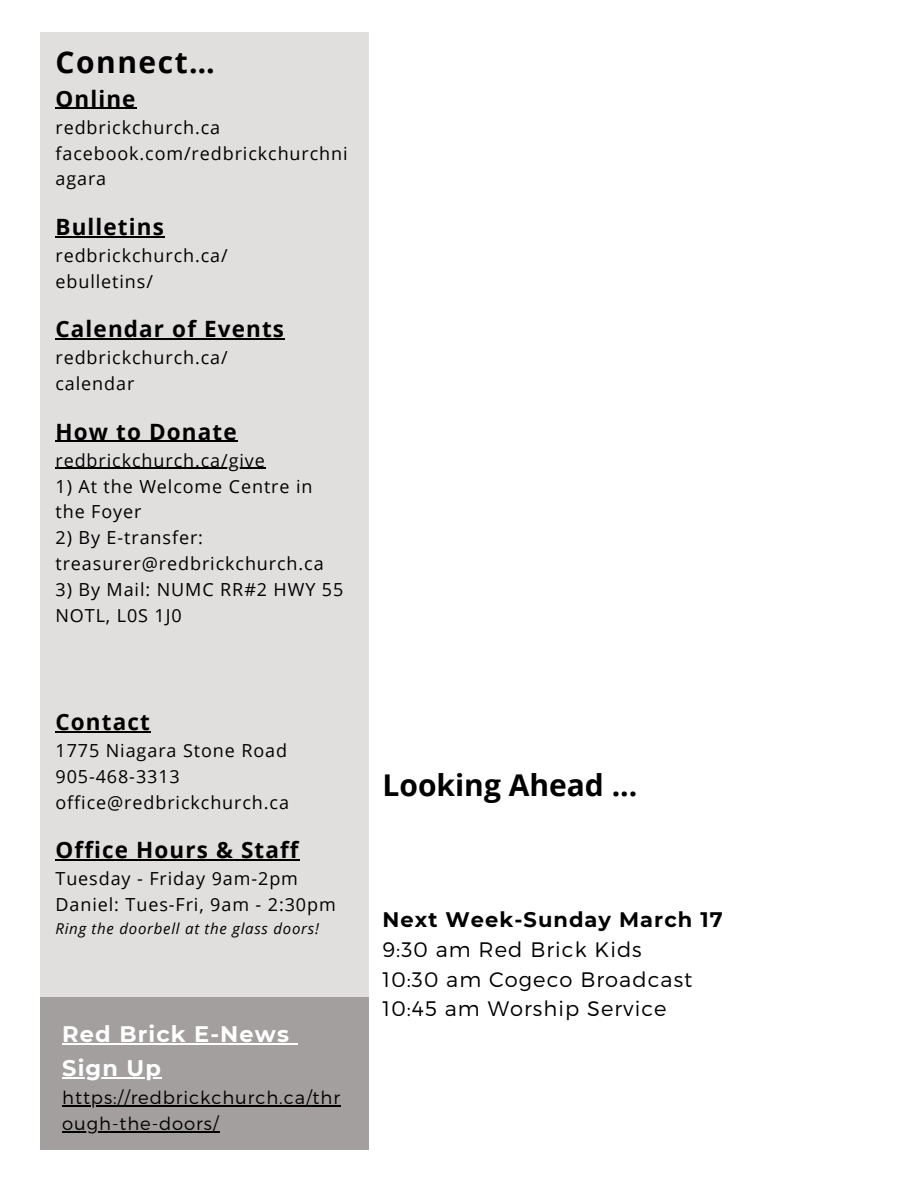
<style>
.page{position:relative;width:918px;height:1188px;background:#fff}
.page>*{position:absolute;margin:0;border:0;box-sizing:border-box;transform-origin:0 0}
.t1{font:700 30px "Open Sans";color:#000}
.t2{font:700 30px "Open Sans";letter-spacing:.05em;color:#000}
.t3{font:700 22.5px "Open Sans";letter-spacing:.05em;color:#000}
.t4{font:700 22.5px/33.8px "Montserrat";letter-spacing:.05em;color:#fff}
.t5{font:300 21px/29.2px "Montserrat";letter-spacing:.05em;color:#000}
.t6{font:700 21px "Montserrat";letter-spacing:.05em;color:#000}
.t7{font:18px/25.8px "Open Sans";letter-spacing:.05em;color:#000}
.t8{font:300 18px/25.8px "Montserrat";letter-spacing:.05em;color:#000}
.t9{font:italic 15px "Open Sans";letter-spacing:.05em;color:#000}
</style>
<div class="page">
<div style="left:40px;top:33px;width:328px;height:964px;background:#e1dede"></div>
<div style="left:40px;top:998px;width:328px;height:152px;background:#a49f9f"></div>
<hr style="left:55px;top:108px;width:82px;height:1px;background:#000">
<hr style="left:55px;top:236px;width:110px;height:1px;background:#000">
<hr style="left:55px;top:338px;width:230px;height:2px;background:#000">
<hr style="left:55px;top:441px;width:183px;height:1px;background:#000">
<hr style="left:55px;top:468px;width:211px;height:1px;background:#000">
<hr style="left:55px;top:731px;width:96px;height:1px;background:#000">
<hr style="left:55px;top:859px;width:245px;height:1px;background:#000">
<hr style="left:62px;top:1043px;width:228px;height:1px;background:#fff">
<hr style="left:62px;top:1077px;width:100px;height:1px;background:#fff">
<hr style="left:62px;top:1105px;width:279px;height:1px;background:#000">
<hr style="left:62px;top:1131px;width:158px;height:1px;background:#000">
<h1 class="t2" style="left:55px;top:41px;width:161px">Connect…</h1>
<p class="t3" style="left:55px;top:83px;width:82px">Online</p>
<p class="t7" style="left:55px;top:114px;width:294px">redbrickchurch.ca facebook.com/redbrickchurchni agara</p>
<p class="t3" style="left:55px;top:211px;width:110px">Bulletins</p>
<p class="t7" style="left:55px;top:242px;width:174px">redbrickchurch.ca/ ebulletins/</p>
<p class="t3" style="left:55px;top:313px;width:230px">Calendar of Events</p>
<p class="t7" style="left:55px;top:344px;width:174px">redbrickchurch.ca/ calendar</p>
<p class="t3" style="left:55px;top:416px;width:183px">How to Donate</p>
<p class="t7" style="left:55px;top:447px;width:211px">redbrickchurch.ca/give</p>
<p class="t7" style="left:55px;top:473px;width:259px">1) At the Welcome Centre in the Foyer</p>
<p class="t7" style="left:55px;top:524px;width:270px">2) By E-transfer: treasurer@redbrickchurch.ca</p>
<p class="t7" style="left:55px;top:576px;width:289px">3) By Mail: NUMC RR#2 HWY 55<br>NOTL, L0S 1J0</p>
<p class="t3" style="left:55px;top:706px;width:96px">Contact</p>
<p class="t7" style="left:55px;top:737px;width:235px">1775 Niagara Stone Road<br>905-468-3313 office@redbrickchurch.ca</p>
<p class="t3" style="left:55px;top:834px;width:245px">Office Hours &amp; Staff</p>
<p class="t7" style="left:55px;top:865px;width:282px">Tuesday - Friday 9am-2pm<br>Daniel: Tues-Fri, 9am - 2:30pm</p>
<p class="t9" style="left:55px;top:917px;width:265px">Ring the doorbell at the glass doors!</p>
<p class="t4" style="left:62px;top:1017px;width:228px">Red Brick E-News<br>Sign Up</p>
<p class="t8" style="left:62px;top:1084px;width:279px">https://redbrickchurch.ca/thr ough-the-doors/</p>
<h1 class="t1" style="left:382px;top:764px;width:256px">Looking Ahead ...</h1>
<p class="t6" style="left:382px;top:907px;width:342px">Next Week-Sunday March 17</p>
<p class="t5" style="left:382px;top:934px;width:311px">9:30 am Red Brick Kids<br>10:30 am Cogeco Broadcast<br>10:45 am Worship Service</p>
</div>
